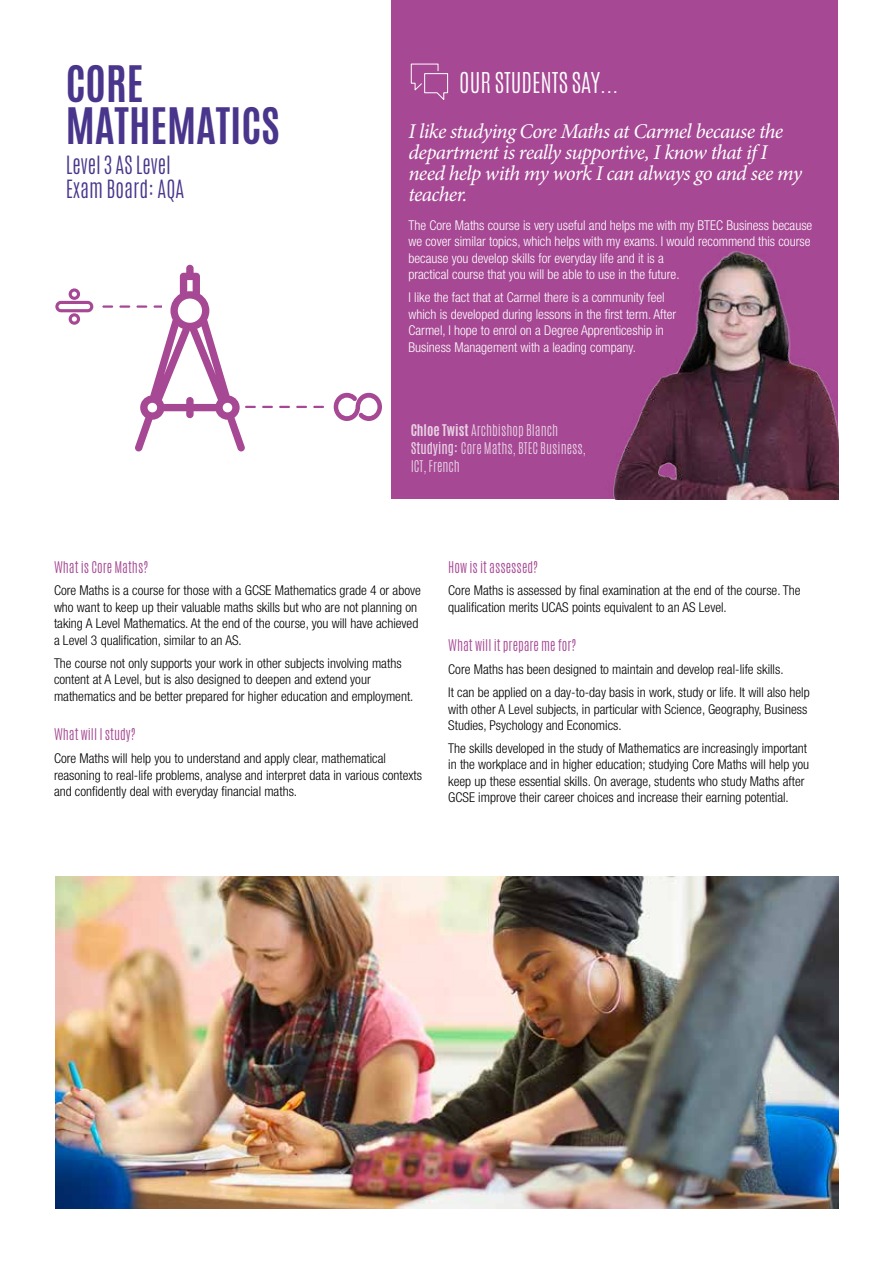
<style>
.page{position:relative;width:893px;height:1263px;background:#fff}
.page>*{position:absolute;margin:0;border:0;box-sizing:border-box;transform-origin:0 0}
.t1{font:700 42px/42px "Antonio";color:#49368c}
.t2{font:300 24px "Antonio";color:#fff}
.t3{font:italic 21px/21px "Minion Pro";letter-spacing:-.035em;color:#fff}
.t4{font:300 21px/24px "Antonio";color:#49368c}
.t5{font:300 condensed 13.5px/16.5px "Helvetica Neue";color:#000}
.t6{font:300 condensed 13.5px/16.5px "Helvetica Neue";color:#fff}
.t7{font:300 13.5px "Antonio";color:#a64894}
.t8{font:300 13.5px/18px "Antonio";color:#fff}
.s1{font-weight:700}
.s2{font-weight:400}
</style>
<div class="page">
<svg style="left:102px;top:305px;width:11px;height:3px"></svg>
<svg style="left:55px;top:288px;width:38px;height:37px"></svg>
<img style="left:55px;top:877px;width:784px;height:332px">
<div style="left:391px;top:0;width:447px;height:499px;background:#a64894"></div>
<svg style="left:411px;top:63px;width:37px;height:37px"></svg>
<img style="left:613px;top:251px;width:226px;height:248px">
<svg style="left:313px;top:406px;width:11px;height:2px"></svg>
<svg style="left:296px;top:406px;width:11px;height:2px"></svg>
<svg style="left:279px;top:406px;width:11px;height:2px"></svg>
<svg style="left:262px;top:406px;width:11px;height:2px"></svg>
<svg style="left:119px;top:265px;width:137px;height:186px"></svg>
<svg style="left:333px;top:393px;width:49px;height:28px"></svg>
<h1 class="t1" style="left:66px;top:64px;width:215px">CORE<br>MATHEMATICS</h1>
<h3 class="t4" style="left:66px;top:153px;width:120px">Level 3 AS Level<br>Exam Board: AQA</h3>
<h2 class="t2" style="left:459px;top:65px;width:161px">OUR STUDENTS SAY...</h2>
<h3 class="t3" style="left:408px;top:120px;width:395px">I like studying Core Maths at Carmel because the department is really supportive, I know that if I need help with my work I can always go and see my teacher.</h3>
<p class="t6" style="left:408px;top:217px;width:405px">The Core Maths course is very useful and helps me with my BTEC Business because we cover similar topics, which helps with my exams. I would recommend this course because you develop skills for everyday life and it is a<br>practical course that you will be able to use in the future.</p>
<p class="t6" style="left:408px;top:289px;width:269px">I like the fact that at Carmel there is a community feel which is developed during lessons in the first term. After Carmel, I hope to enrol on a Degree Apprenticeship in Business Management with a leading company.</p>
<p class="t8" style="left:411px;top:422px;width:177px"><span class="s1">Chloe Twist</span> Archbishop Blanch<br><span class="s2">Studying:</span> Core Maths, BTEC Business,<br>ICT, French</p>
<p class="t7" style="left:54px;top:557px;width:96px">What is Core Maths?</p>
<p class="t5" style="left:54px;top:582px;width:368px">Core Maths is a course for those with a GCSE Mathematics grade 4 or above who want to keep up their valuable maths skills but who are not planning on taking A Level Mathematics. At the end of the course, you will have achieved a Level 3 qualification, similar to an AS.</p>
<p class="t5" style="left:54px;top:655px;width:361px">The course not only supports your work in other subjects involving maths content at A Level, but is also designed to deepen and extend your mathematics and be better prepared for higher education and employment.</p>
<p class="t7" style="left:54px;top:725px;width:83px">What will I study?</p>
<p class="t5" style="left:54px;top:750px;width:370px">Core Maths will help you to understand and apply clear, mathematical reasoning to real-life problems, analyse and interpret data in various contexts and confidently deal with everyday financial maths.</p>
<p class="t7" style="left:448px;top:557px;width:91px">How is it assessed?</p>
<p class="t5" style="left:448px;top:582px;width:354px">Core Maths is assessed by final examination at the end of the course. The qualification merits UCAS points equivalent to an AS Level.</p>
<p class="t7" style="left:448px;top:636px;width:129px">What will it prepare me for?</p>
<p class="t5" style="left:448px;top:658px;width:363px;line-height:23px">Core Maths has been designed to maintain and develop real-life skills.<br>It can be applied on a day-to-day basis in work, study or life. It will also help</p>
<p class="t5" style="left:448px;top:700px;width:360px">with other A Level subjects, in particular with Science, Geography, Business<br>Studies, Psychology and Economics.</p>
<p class="t5" style="left:448px;top:740px;width:362px">The skills developed in the study of Mathematics are increasingly important in the workplace and in higher education; studying Core Maths will help you keep up these essential skills. On average, students who study Maths after GCSE improve their career choices and increase their earning potential.</p>
</div>
